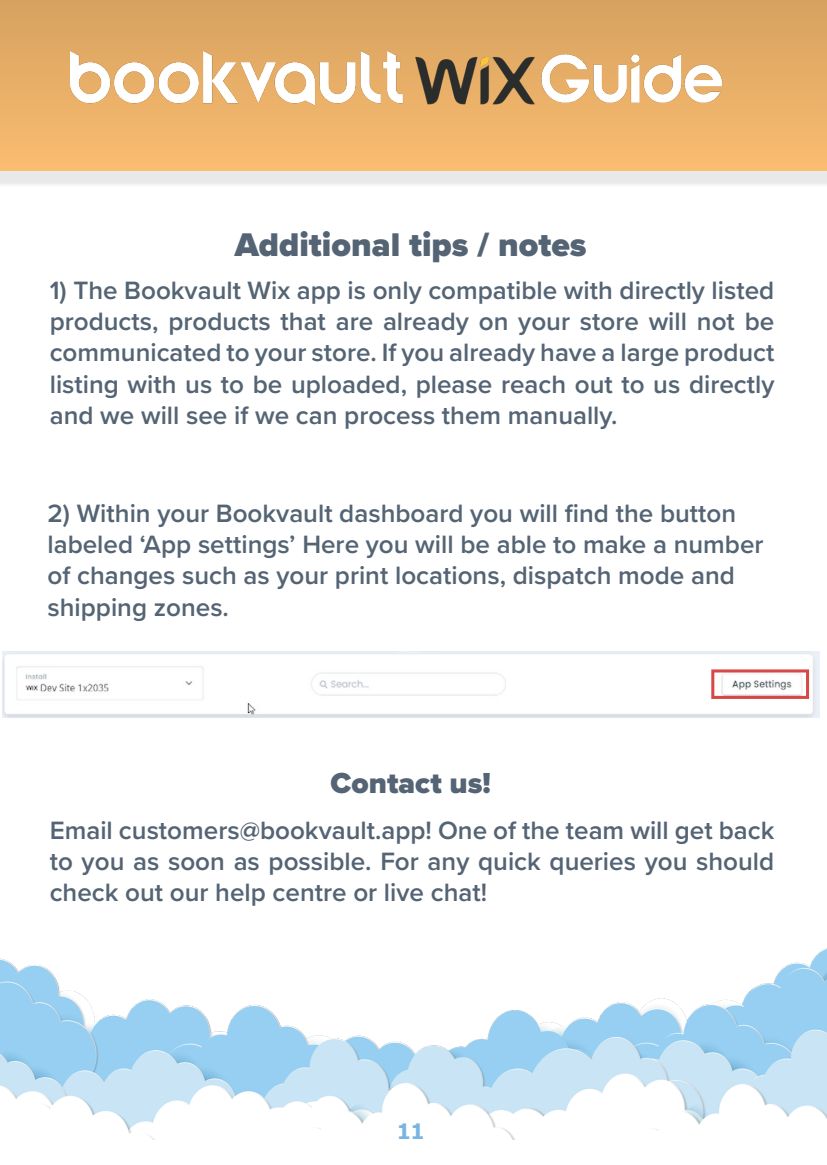
<style>
.page{position:relative;width:827px;height:1165px;background:#fff}
.page>*{position:absolute;margin:0;border:0;box-sizing:border-box;transform-origin:0 0}
.t1{font:900 34px "Proxima Nova";color:#546474}
.t2{font:900 30px "Proxima Nova";color:#546474}
.t3{font:600 26px/31.2px "Proxima Nova";color:#546474;text-align:justify}
.t4{font:700 21.2px "Tahoma";color:#7bb4e3}
</style>
<div class="page">
<img style="left:0;top:651px;width:826px;height:488px">
<div style="left:0;top:0;width:826px;height:187px;background:#231f20;opacity:.1"></div>
<img style="left:0;top:0;width:826px;height:170px">
<img style="left:70px;top:44px;width:680px;height:73px">
<img style="left:2px;top:652px;width:816px;height:66px">
<p class="t1" style="left:234px;top:219px;width:353px">Additional tips / notes</p>
<p class="t3" style="left:50px;top:274px;width:726px">1) The Bookvault Wix app is only compatible with directly listed products, products that are already on your store will not be communicated to your store. If you already have a large product listing with us to be uploaded, please reach out to us directly and we will see if we can process them manually.</p>
<p class="t3" style="left:47px;top:497px;width:717px;text-align:left">2) Within your Bookvault dashboard you will find the button labeled ‘App settings’ Here you will be able to make a number of changes such as your print locations, dispatch mode and shipping zones.</p>
<p class="t2" style="left:330px;top:760px;width:162px">Contact us!</p>
<p class="t3" style="left:50px;top:813px;width:726px">Email customers@bookvault.app! One of the team will get back to you as soon as possible. For any quick queries you should check out our help centre or live chat!</p>
<p class="t4" style="left:397px;top:1116px;width:29px">11</p>
</div>
